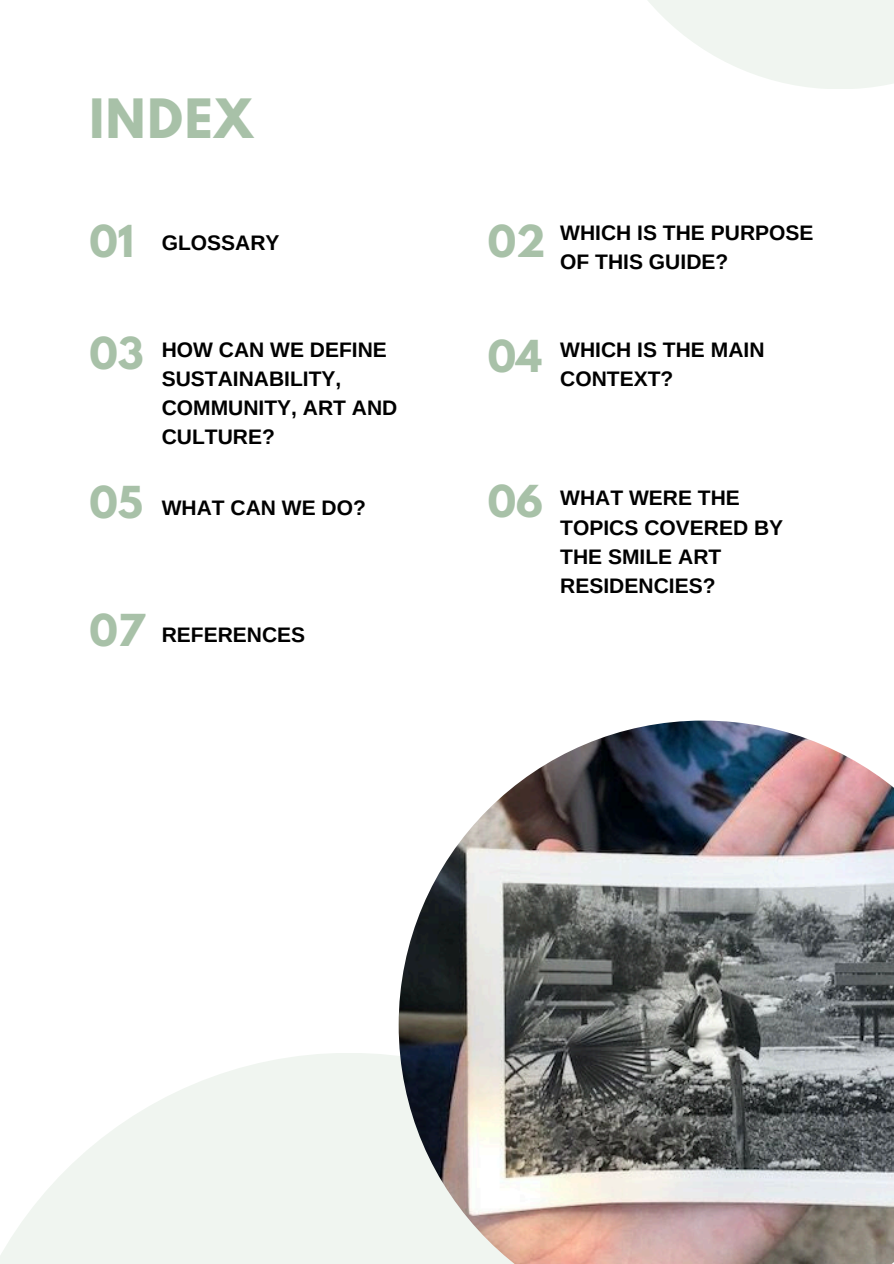
<style>
.page{position:relative;width:894px;height:1264px;background:#fff}
.page>*{position:absolute;margin:0;border:0;box-sizing:border-box;transform-origin:0 0}
.t1{font:700 48px "League Spartan";letter-spacing:.04em;color:#a8c1a8}
.t2{font:700 39px "League Spartan";color:#a8c1a8}
.t3{font:700 21px/29.2px "Arimo";color:#000}
</style>
<div class="page">
<div style="left:0;top:1052px;width:750px;height:211px;background:linear-gradient(to bottom,#f9fbf9,#eff4ef)"></div>
<img style="left:398px;top:720px;width:495px;height:543px">
<div style="left:587px;top:0;width:306px;height:89px;background:linear-gradient(to right,#fff,#ecf2ec)"></div>
<p class="t1" style="left:89px;top:94px;width:165px">INDEX</p>
<p class="t2" style="left:89px;top:222px;width:46px">01</p>
<p class="t3" style="left:162px;top:228px;width:119px">GLOSSARY</p>
<p class="t2" style="left:89px;top:334px;width:56px">03</p>
<p class="t2" style="left:89px;top:483px;width:55px">05</p>
<p class="t3" style="left:162px;top:334px;width:237px">HOW CAN WE DEFINE<br>SUSTAINABILITY,<br>COMMUNITY, ART AND<br>CULTURE?</p>
<p class="t3" style="left:162px;top:493px;width:206px">WHAT CAN WE DO?</p>
<p class="t2" style="left:89px;top:610px;width:57px">07</p>
<p class="t3" style="left:162px;top:620px;width:145px">REFERENCES</p>
<p class="t2" style="left:488px;top:222px;width:59px">02</p>
<p class="t3" style="left:560px;top:218px;width:255px">WHICH IS THE PURPOSE<br>OF THIS GUIDE?</p>
<p class="t2" style="left:488px;top:337px;width:56px">04</p>
<p class="t3" style="left:560px;top:334px;width:206px">WHICH IS THE MAIN<br>CONTEXT?</p>
<p class="t2" style="left:488px;top:482px;width:57px">06</p>
<p class="t3" style="left:560px;top:483px;width:224px">WHAT WERE THE<br>TOPICS COVERED BY<br>THE SMILE ART<br>RESIDENCIES?</p>
</div>
